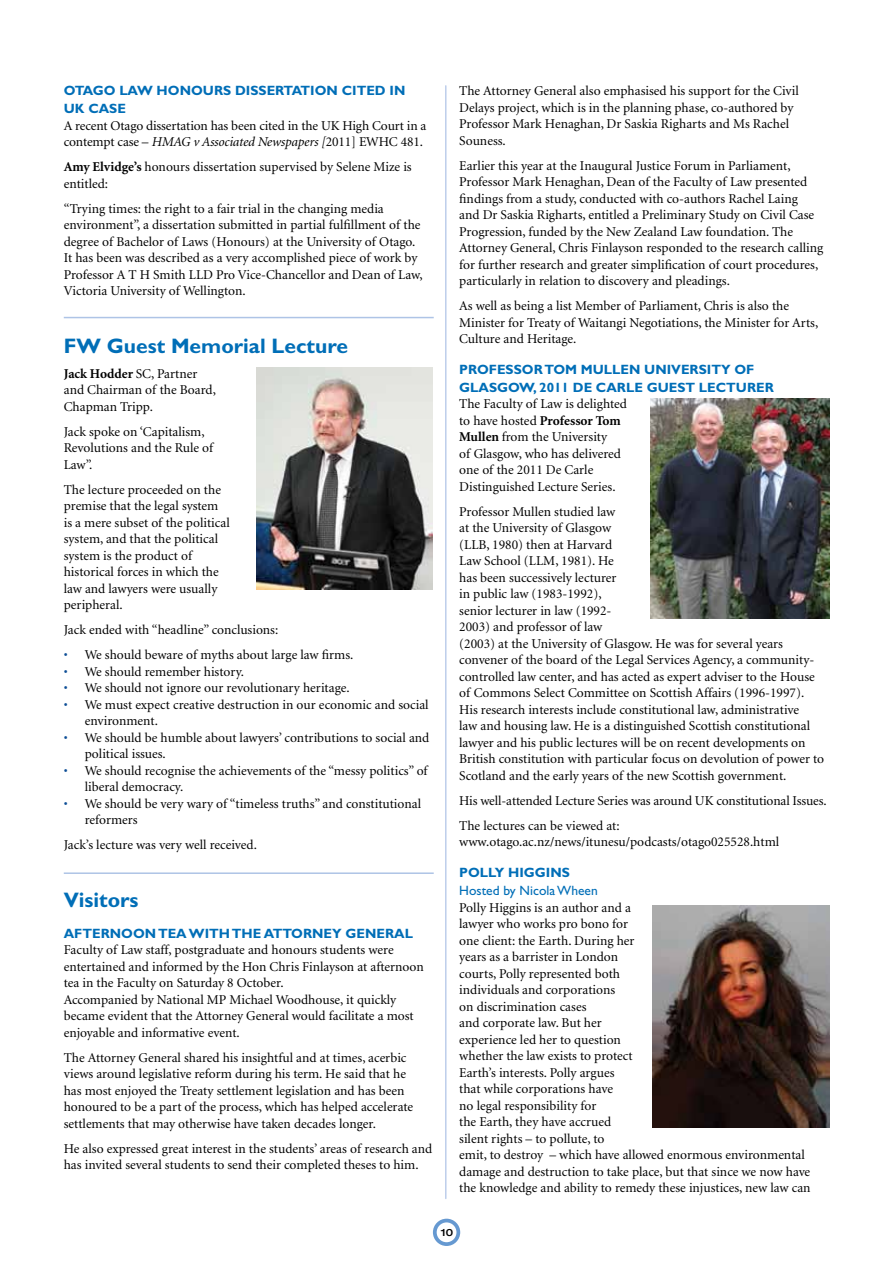
<style>
.page{position:relative;width:893px;height:1263px;background:#fff}
.page>*{position:absolute;margin:0;border:0;box-sizing:border-box;transform-origin:0 0}
.t1{font:700 21px "Gill Sans";color:#006eb7}
.t2{font:13.5px/16.5px "Minion Maori";color:#000}
.t3{font:700 13.5px "Gill Sans";color:#006eb7}
.t4{font:13.5px "Gill Sans";color:#006eb7}
.t5{font:500 expanded 10.05px "Helvetica Neue";color:#000}
.s1{font-style:italic}
.s2{font-weight:700}
.s3{color:#0e4e96}
</style>
<div class="page">
<div style="left:433px;top:1219px;width:27px;height:27px;border:4px solid #6699d1;border-radius:50%"></div>
<hr style="left:445px;top:86px;width:1px;height:1112px;background:#bdceeb">
<img style="left:256px;top:368px;width:177px;height:221px">
<hr style="left:64px;top:317px;width:370px;height:1px;background:#aec4e6">
<hr style="left:64px;top:872px;width:370px;height:2px;background:#aec4e6">
<img style="left:650px;top:399px;width:179px;height:220px">
<img style="left:652px;top:906px;width:177px;height:222px">
<p class="t3" style="left:64px;top:83px;width:22px">OTAGO</p>
<p class="t3" style="left:119px;top:83px;width:61px">LAW HONOU</p>
<p class="t3" style="left:214px;top:83px;width:30px">RS DISSE</p>
<p class="t3" style="left:275px;top:83px;width:19px">RTATION</p>
<p class="t3" style="left:342px;top:83px;width:20px">CITED</p>
<p class="t3" style="left:390px;top:83px;width:8px">IN</p>
<p class="t3" style="left:64px;top:101px;width:35px">UK CASE</p>
<p class="t2" style="left:64px;top:118px;width:364px">A recent Otago dissertation has been cited in the UK High Court in a contempt case – <span class="s1">HMAG v Associated Newspapers [</span>2011] EWHC 481.</p>
<p class="t2" style="left:64px;top:159px;width:349px"><span class="s2">Amy Elvidge’s</span> honours dissertation supervised by Selene Mize is entitled:</p>
<p class="t2" style="left:64px;top:201px;width:361px">“Trying times: the right to a fair trial in the changing media environment”, a dissertation submitted in partial fulfillment of the degree of Bachelor of Laws (Honours) at the University of Otago.<br>It has been was described as a very accomplished piece of work by Professor A T H Smith LLD Pro Vice-Chancellor and Dean of Law, Victoria University of Wellington.</p>
<h1 class="t1" style="left:64px;top:333px;width:286px">FW GUEST MEMORIAL LECTURE</h1>
<p class="t2" style="left:64px;top:366px;width:154px"><span class="s2">Jack Hodder</span> SC, Partner and Chairman of the Board,<br>Chapman Tripp.</p>
<p class="t2" style="left:64px;top:424px;width:151px">Jack spoke on ‘Capitalism,<br>Revolutions and the Rule of<br>Law”.</p>
<p class="t2" style="left:64px;top:482px;width:168px">The lecture proceeded on the premise that the legal system is a mere subset of the political system, and that the political system is the product of historical forces in which the law and lawyers were usually peripheral.</p>
<p class="t2" style="left:64px;top:622px;width:216px">Jack ended with “headline” conclusions:</p>
<p class="t2" style="left:64px;top:647px;width:291px"><span class="s3">•</span> We should beware of myths about large law firms.</p>
<p class="t2" style="left:64px;top:664px;width:182px"><span class="s3">•</span> We should remember history.</p>
<p class="t2" style="left:64px;top:680px;width:287px"><span class="s3">•</span> We should not ignore our revolutionary heritage.</p>
<p class="t2" style="left:85px;top:697px;width:345px;text-indent:-21px"><span class="s3">•</span> We must expect creative destruction in our economic and social environment.</p>
<p class="t2" style="left:85px;top:730px;width:346px;text-indent:-21px"><span class="s3">•</span> We should be humble about lawyers’ contributions to social and political issues.</p>
<p class="t2" style="left:85px;top:763px;width:344px;text-indent:-21px"><span class="s3">•</span> We should recognise the achievements of the “messy politics” of liberal democracy.</p>
<p class="t2" style="left:85px;top:796px;width:338px;text-indent:-21px"><span class="s3">•</span> We should be very wary of “timeless truths” and constitutional reformers</p>
<p class="t2" style="left:64px;top:837px;width:195px">Jack’s lecture was very well received.</p>
<h1 class="t1" style="left:64px;top:887px;width:76px">VISITORS</h1>
<p class="t3" style="left:64px;top:925px;width:59px">AFTE RNOON</p>
<p class="t3" style="left:158px;top:925px;width:42px">TEAWITH</p>
<p class="t3" style="left:232px;top:925px;width:11px">THE</p>
<p class="t3" style="left:264px;top:925px;width:20px">ATTO</p>
<p class="t3" style="left:303px;top:925px;width:64px">RNEY GENE</p>
<p class="t3" style="left:385px;top:925px;width:20px">RAL</p>
<p class="t2" style="left:64px;top:942px;width:362px">Faculty of Law staff, postgraduate and honours students were entertained and informed by the Hon Chris Finlayson at afternoon tea in the Faculty on Saturday 8 October.<br>Accompanied by National MP Michael Woodhouse, it quickly became evident that the Attorney General would facilitate a most enjoyable and informative event.</p>
<p class="t2" style="left:64px;top:1049px;width:351px">The Attorney General shared his insightful and at times, acerbic views around legislative reform during his term. He said that he has most enjoyed the Treaty settlement legislation and has been honoured to be a part of the process, which has helped accelerate settlements that may otherwise have taken decades longer.</p>
<p class="t2" style="left:64px;top:1140px;width:370px">He also expressed great interest in the students’ areas of research and has invited several students to send their completed theses to him.</p>
<p class="t2" style="left:459px;top:83px;width:341px">The Attorney General also emphasised his support for the Civil Delays project, which is in the planning phase, co-authored by Professor Mark Henaghan, Dr Saskia Righarts and Ms Rachel Souness.</p>
<p class="t2" style="left:459px;top:158px;width:366px">Earlier this year at the Inaugural Justice Forum in Parliament, Professor Mark Henaghan, Dean of the Faculty of Law presented findings from a study, conducted with co-authors Rachel Laing<br>and Dr Saskia Righarts, entitled a Preliminary Study on Civil Case Progression, funded by the New Zealand Law foundation. The Attorney General, Chris Finlayson responded to the research calling for further research and greater simplification of court procedures, particularly in relation to discovery and pleadings.</p>
<p class="t2" style="left:459px;top:298px;width:361px">As well as being a list Member of Parliament, Chris is also the<br>Minister for Treaty of Waitangi Negotiations, the Minister for Arts,<br>Culture and Heritage.</p>
<p class="t3" style="left:459px;top:361px;width:48px">PROFESSO</p>
<p class="t3" style="left:534px;top:361px;width:70px">R TOM MULLEN</p>
<p class="t3" style="left:644px;top:361px;width:112px">UNIVERSITY OF</p>
<p class="t3" style="left:459px;top:379px;width:23px">GLASGOW</p>
<p class="t3" style="left:533px;top:379px;width:135px">, 2011 DE CARLE GUEST</p>
<p class="t3" style="left:699px;top:379px;width:76px">LECTU RER</p>
<p class="t2" style="left:459px;top:396px;width:169px">The Faculty of Law is delighted to have hosted <span class="s2">Professor Tom<br>Mullen</span> from the University<br>of Glasgow, who has delivered one of the 2011 De Carle<br>Distinguished Lecture Series.</p>
<p class="t2" style="left:459px;top:504px;width:367px">Professor Mullen studied law<br>at the University of Glasgow<br>(LLB, 1980) then at Harvard<br>Law School (LLM, 1981). He<br>has been successively lecturer<br>in public law (1983-1992),<br>senior lecturer in law (1992-<br>2003) and professor of law<br>(2003) at the University of Glasgow. He was for several years convener of the board of the Legal Services Agency, a community&shy;controlled law center, and has acted as expert adviser to the House of Commons Select Committee on Scottish Affairs (1996-1997).<br>His research interests include constitutional law, administrative<br>law and housing law. He is a distinguished Scottish constitutional lawyer and his public lectures will be on recent developments on British constitution with particular focus on devolution of power to Scotland and the early years of the new Scottish government.</p>
<p class="t2" style="left:459px;top:788px;width:369px;line-height:25px">His well-attended Lecture Series was around UK constitutional Issues.<br>The lectures can be viewed at:</p>
<p class="t2" style="left:459px;top:834px;width:321px">www.otago.ac.nz/news/itunesu/podcasts/otago025528.html</p>
<p class="t3" style="left:459px;top:865px;width:20px">POLL</p>
<p class="t3" style="left:495px;top:865px;width:34px">Y HIGGINS</p>
<p class="t4" style="left:459px;top:883px;width:140px">Hosted by Nicola Wheen</p>
<p class="t2" style="left:459px;top:900px;width:353px">Polly Higgins is an author and a<br>lawyer who works pro bono for<br>one client: the Earth. During her<br>years as a barrister in London<br>courts, Polly represented both<br>individuals and corporations<br>on discrimination cases<br>and corporate law. But her<br>experience led her to question<br>whether the law exists to protect<br>Earth’s interests. Polly argues<br>that while corporations have<br>no legal responsibility for<br>the Earth, they have accrued<br>silent rights – to pollute, to<br>emit, to destroy – which have allowed enormous environmental damage and destruction to take place, but that since we now have the knowledge and ability to remedy these injustices, new law can</p>
<p class="t5" style="left:441px;top:1226px;width:14px">10</p>
</div>
